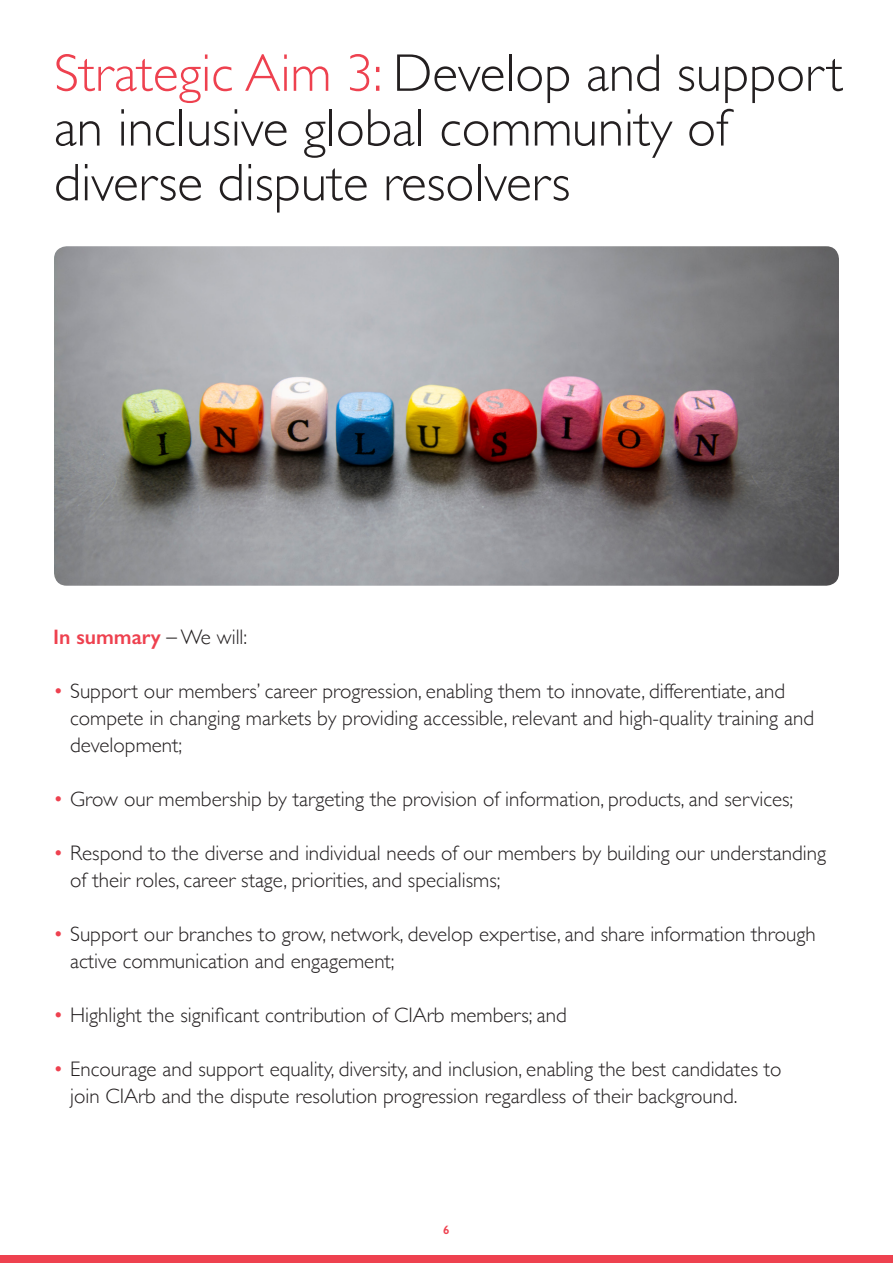
<style>
.page{position:relative;width:893px;height:1263px;background:#fff}
.page>*{position:absolute;margin:0;border:0;box-sizing:border-box;transform-origin:0 0}
.t1{font:300 53.25px/54.8px "Gill Sans";color:#231f20}
.t2{font:300 21px/27px "Gill Sans";color:#231f20}
.t3{font:600 21px "Gill Sans";color:#ee414f}
.t4{font:600 12px "Gill Sans";color:#ee414f}
.s1{color:#ee414f}
.s2{font-weight:300;color:#231f20}
</style>
<div class="page">
<img style="left:54px;top:246px;width:785px;height:340px">
<div style="left:0;top:1255px;width:893px;height:8px;background:#ee414f"></div>
<p class="t1" style="left:54px;top:44px;width:791px"><span class="s1">Strategic Aim 3:</span> Develop and support an inclusive global community of diverse dispute resolvers</p>
<p class="t3" style="left:53px;top:624px;width:196px">In summary <sup>_</sup> <span class="s2">We will:</span></p>
<p class="t2" style="left:70px;top:676px;width:745px;text-indent:-17px"><span class="s1">•</span> Support our members’ career progression, enabling them to innovate, differentiate, and compete in changing markets by providing accessible, relevant and high-quality training and development;</p>
<p class="t2" style="left:53px;top:784px;width:742px"><span class="s1">•</span> Grow our membership by targeting the provision of information, products, and services;</p>
<p class="t2" style="left:70px;top:838px;width:757px;text-indent:-17px"><span class="s1">•</span> Respond to the diverse and individual needs of our members by building our understanding of their roles, career stage, priorities, and specialisms;</p>
<p class="t2" style="left:70px;top:919px;width:747px;text-indent:-17px"><span class="s1">•</span> Support our branches to grow, network, develop expertise, and share information through active communication and engagement;</p>
<p class="t2" style="left:53px;top:1000px;width:515px"><span class="s1">•</span> Highlight the significant contribution of CIArb members; and</p>
<p class="t2" style="left:70px;top:1054px;width:713px;text-indent:-17px"><span class="s1">•</span> Encourage and support equality, diversity, and inclusion, enabling the best candidates to join CIArb and the dispute resolution progression regardless of their background.</p>
<p class="t4" style="left:443px;top:1223px;width:8px">6</p>
</div>
